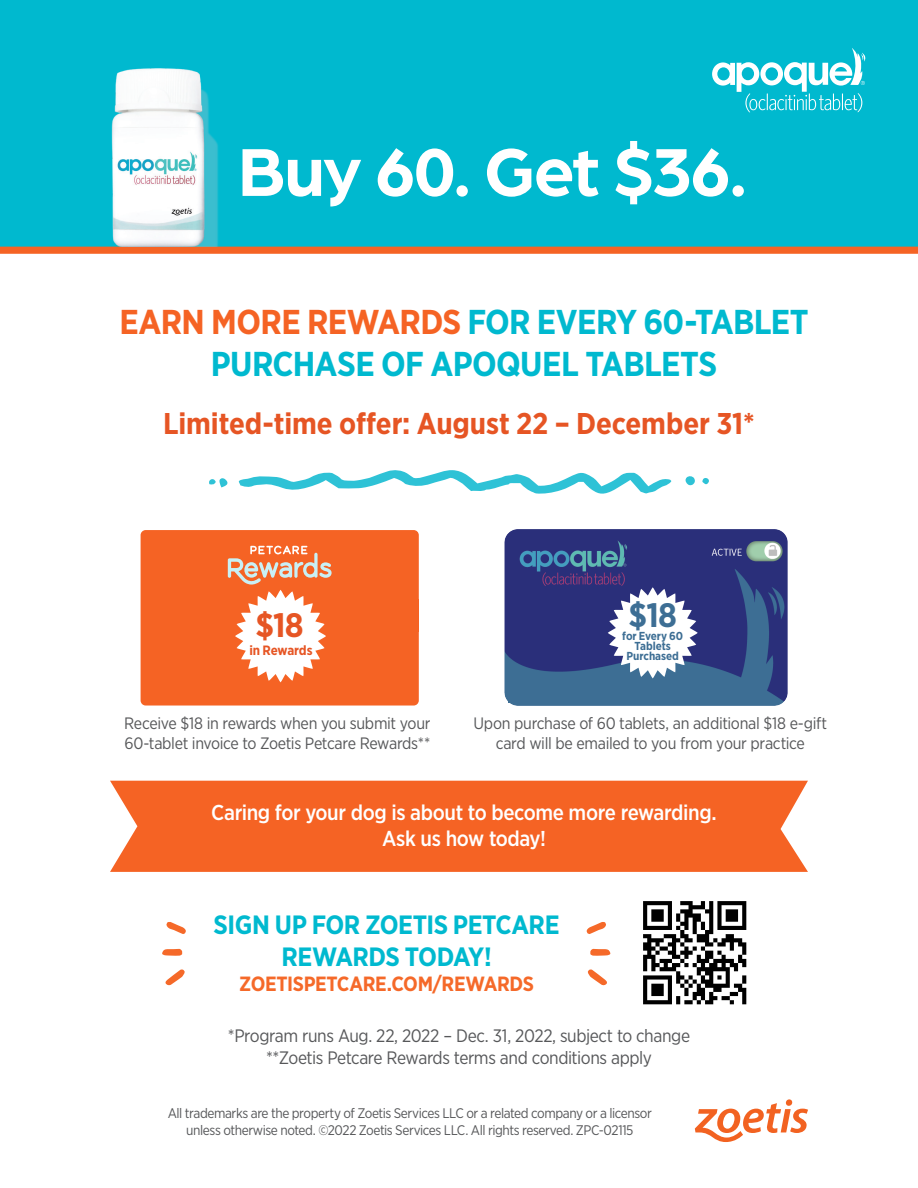
<style>
.page{position:relative;width:918px;height:1188px;background:#fff}
.page>*{position:absolute;margin:0;border:0;box-sizing:border-box;transform-origin:0 0}
.t1{font:700 72.15px "Arboria";letter-spacing:-.03em;color:#fff}
.t2{font:700 34.5px/41.4px "Gotham Narrow";letter-spacing:-.02em;color:#00b9cf;text-align:center}
.t3{font:700 33.9px "Gotham Narrow";color:#e65524}
.t4{font:700 33.9px "Gotham Narrow";color:#3d6e94}
.t5{font:700 30px "Gotham Narrow";letter-spacing:-.005em;color:#e65524}
.t6{font:700 26.4px/31.8px "Gotham Narrow";letter-spacing:-.02em;color:#00b9cf;text-align:center}
.t7{font:500 21.45px/25.8px "Gotham Narrow";letter-spacing:-.02em;color:#fff;text-align:center}
.t8{font:700 20.55px "Gotham Narrow";letter-spacing:-.015em;color:#f56929}
.t9{font:18px/21.6px "Gotham Narrow";letter-spacing:-.025em;color:#57585a;text-align:center}
.t10{font:16.5px/19.8px "Gotham Narrow";letter-spacing:-.02em;color:#57585a;text-align:center}
.t11{font:13.95px/16.6px "Gotham Narrow";letter-spacing:-.03em;color:#57585a;text-align:center}
.t12{font:700 13.5px "Gotham Narrow";letter-spacing:-.015em;color:#e65524}
.t13{font:700 11.55px/10.2px "Gotham Narrow";letter-spacing:-.005em;color:#3d6e94;text-align:center}
.s1{color:#f56324}
</style>
<div class="page">
<div style="left:110px;top:781px;width:698px;height:91px;background:#f56324"></div>
<div style="left:0;top:248px;width:918px;height:6px;background:#f56324"></div>
<img style="left:643px;top:901px;width:104px;height:104px">
<svg style="left:239px;top:470px;width:432px;height:24px"></svg>
<svg style="left:209px;top:478px;width:19px;height:9px"></svg>
<svg style="left:686px;top:476px;width:23px;height:10px"></svg>
<svg style="left:166px;top:922px;width:20px;height:12px"></svg>
<svg style="left:162px;top:949px;width:20px;height:7px"></svg>
<svg style="left:165px;top:969px;width:20px;height:17px"></svg>
<svg style="left:586px;top:922px;width:20px;height:12px"></svg>
<svg style="left:590px;top:949px;width:20px;height:7px"></svg>
<svg style="left:587px;top:969px;width:20px;height:17px"></svg>
<div style="left:786px;top:1099px;width:6px;height:7px;background:#f26221;border-radius:50%"></div>
<svg style="left:695px;top:1103px;width:113px;height:39px"></svg>
<div style="left:141px;top:530px;width:278px;height:176px;background:#f56324;border-radius:5px"></div>
<img style="left:504px;top:529px;width:284px;height:177px">
<div style="left:509px;top:680px;width:109px;height:23px;background:#3d6e94"></div>
<div style="left:577px;top:594px;width:152px;height:53px;background:#2a2f7a"></div>
<svg style="left:608px;top:587px;width:90px;height:91px"></svg>
<svg style="left:227px;top:546px;width:105px;height:137px"></svg>
<div style="left:0;top:0;width:918px;height:249px;background:#00b9cf"></div>
<div style="left:0;top:247px;width:918px;height:5px;background:#f56324"></div>
<svg style="left:712px;top:48px;width:154px;height:64px"></svg>
<img style="left:91px;top:68px;width:144px;height:179px">
<p class="t1" style="left:238px;top:122px;width:511px">Buy 60. Get $36.</p>
<p class="t2" style="left:119px;top:301px;width:691px"><span class="s1">EARN MORE REWARDS</span> FOR EVERY 60-TABLET<br>PURCHASE OF APOQUEL TABLETS</p>
<p class="t5" style="left:163px;top:404px;width:593px">Limited-time offer: August 22 – December 31*</p>
<p class="t3" style="left:255px;top:604px;width:50px">$18</p>
<p class="t12" style="left:249px;top:641px;width:65px">in Rewards</p>
<p class="t10" style="left:124px;top:713px;width:308px;text-align:left">Receive $18 in rewards when you submit your<br>60-tablet invoice to Zoetis Petcare Rewards**</p>
<p class="t4" style="left:629px;top:593px;width:50px">$18</p>
<p class="t13" style="left:622px;top:631px;width:62px">for Every 60<br>Tablets<br>Purchased</p>
<p class="t10" style="left:473px;top:713px;width:355px">Upon purchase of 60 tablets, an additional $18 e-gift card will be emailed to you from your practice</p>
<p class="t7" style="left:211px;top:800px;width:507px">Caring for your dog is about to become more rewarding.<br>Ask us how today!</p>
<p class="t6" style="left:214px;top:909px;width:347px">SIGN UP FOR ZOETIS PETCARE<br>REWARDS TODAY!</p>
<p class="t8" style="left:239px;top:970px;width:296px">ZOETISPETCARE.COM/REWARDS</p>
<p class="t9" style="left:228px;top:1024px;width:464px">*Program runs Aug. 22, 2022 – Dec. 31, 2022, subject to change **Zoetis Petcare Rewards terms and conditions apply</p>
<p class="t11" style="left:168px;top:1104px;width:486px">All trademarks are the property of Zoetis Services LLC or a related company or a licensor unless otherwise noted. ©2022 Zoetis Services LLC. All rights reserved. ZPC-02115</p>
</div>
